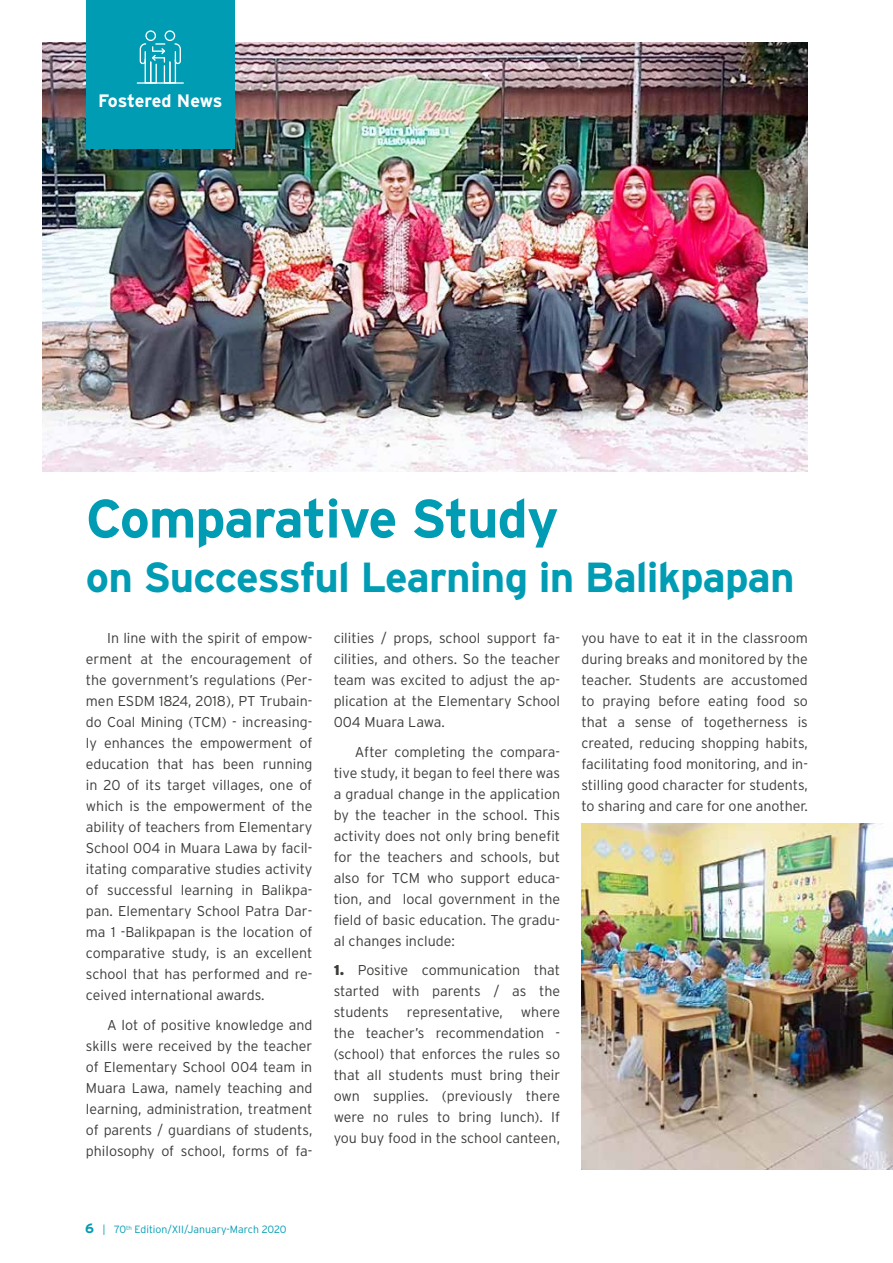
<style>
.page{position:relative;width:893px;height:1263px;background:#fff}
.page>*{position:absolute;margin:0;border:0;box-sizing:border-box;transform-origin:0 0}
.t1{font:700 54px "Interstate";letter-spacing:-.02em;color:#009cb4}
.t2{font:700 42px "Interstate";letter-spacing:-.02em;color:#009cb4}
.t3{font:700 18px "Interstate";letter-spacing:-.015em;color:#fff}
.t4{font:300 14.25px/21px "Interstate";color:#3c3c3b;text-align:justify}
.t5{font:300 10.5px "Interstate";color:#009cb4}
.s1{font-weight:900}
.s2{font-weight:700;font-size:13.5px}
</style>
<div class="page">
<img style="left:43px;top:43px;width:765px;height:428px">
<div style="left:86px;top:0;width:149px;height:149px;background:#009cb4"></div>
<svg style="left:140px;top:30px;width:41px;height:52px"></svg>
<hr style="left:137px;top:82px;width:47px;height:2px;background:#fff">
<img style="left:581px;top:824px;width:312px;height:345px">
<p class="t3" style="left:98px;top:89px;width:126px">Fostered News</p>
<h1 class="t1" style="left:86px;top:486px;width:474px">Comparative Study</h1>
<h2 class="t2" style="left:86px;top:551px;width:710px">on Successful Learning in Balikpapan</h2>
<p class="t4" style="left:86px;top:627px;width:228px;text-indent:21px">In line with the spirit of empow&shy;erment at the encouragement of the government’s regulations (Per&shy;men ESDM 1824, 2018), PT Trubain&shy;do Coal Mining (TCM) - increasing&shy;ly enhances the empowerment of education that has been running in 20 of its target villages, one of which is the empowerment of the ability of teachers from Elementary School 004 in Muara Lawa by facil&shy;itating comparative studies activity of successful learning in Balikpa&shy;pan. Elementary School Patra Dar&shy;ma 1 -Balikpapan is the location of comparative study, is an excellent school that has performed and re&shy;ceived international awards.</p>
<p class="t4" style="left:86px;top:1014px;width:228px;text-indent:21px">A lot of positive knowledge and skills were received by the teacher of Elementary School 004 team in Muara Lawa, namely teaching and learning, administration, treatment of parents / guardians of students, philosophy of school, forms of fa-</p>
<p class="t4" style="left:334px;top:627px;width:228px">cilities / props, school support fa&shy;cilities, and others. So the teacher team was excited to adjust the ap&shy;plication at the Elementary School 004 Muara Lawa.</p>
<p class="t4" style="left:334px;top:741px;width:228px;text-indent:21px">After completing the compara&shy;tive study, it began to feel there was a gradual change in the application by the teacher in the school. This activity does not only bring benefit for the teachers and schools, but also for TCM who support educa&shy;tion, and local government in the field of basic education. The gradu&shy;al changes include:</p>
<p class="t4" style="left:334px;top:959px;width:228px"><span class="s1">1.</span> Positive communication that started with parents / as the students</p>
<p class="t4" style="left:581px;top:627px;width:228px">you have to eat it in the classroom during breaks and monitored by the teacher. Students are accustomed to praying before eating food so that a sense of togetherness is created, reducing shopping habits, facilitating food monitoring, and in&shy;stilling good character for students, to sharing and care for one another.</p>
<p class="t4" style="left:334px;top:1001px;width:228px;text-indent:187px">where the teacher’s recommendation - (school) that enforces the rules so that all students must bring their own supplies. (previously there were no rules to bring lunch). If you buy food in the school canteen,</p>
<p class="t4" style="left:407px;top:1001px;width:97px">representative,</p>
<p class="t5" style="left:85px;top:1223px;width:203px"><span class="s2">6</span> | 70<sup>th</sup> Edition/XII/January-March 2020</p>
</div>
